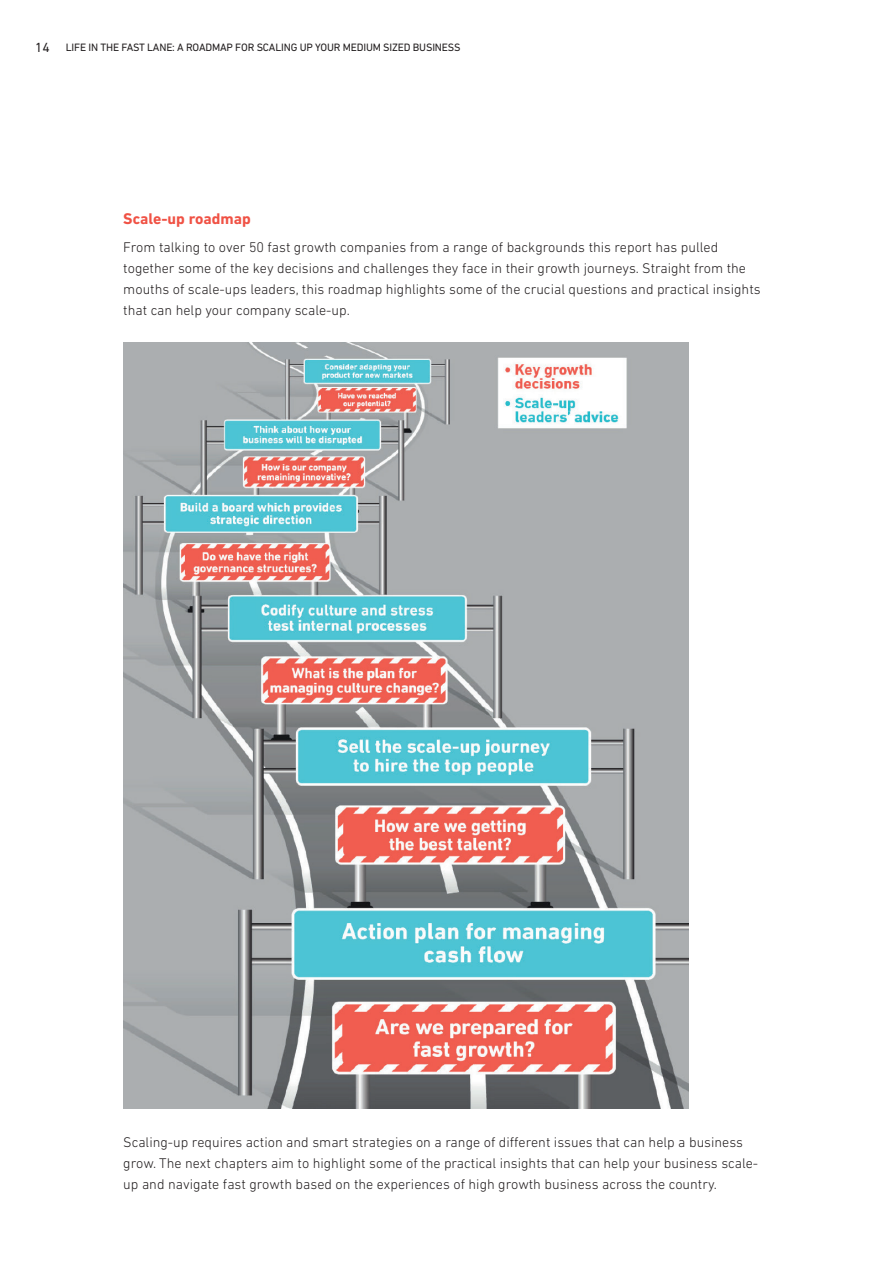
<style>
.page{position:relative;width:893px;height:1263px;background:#fff}
.page>*{position:absolute;margin:0;border:0;box-sizing:border-box;transform-origin:0 0}
.t1{font:700 15.75px "DIN Next LT Pro";color:#f05245}
.t2{font:300 14.25px/21px "DIN Next LT Pro";color:#231f20}
.t3{font:10.8px "DIN Next LT Pro";letter-spacing:-.015em;color:#231f20}
.s1{font-size:13.5px}
</style>
<div class="page">
<img style="left:123px;top:342px;width:566px;height:766px">
<p class="t3" style="left:35px;top:41px;width:427px"><span class="s1">14</span> LIFE IN THE FAST LANE: A ROADMAP FOR SCALING UP YOUR MEDIUM SIZED BUSINESS</p>
<p class="t1" style="left:123px;top:210px;width:129px">Scale-up roadmap</p>
<p class="t2" style="left:123px;top:236px;width:639px">From talking to over 50 fast growth companies from a range of backgrounds this report has pulled together some of the key decisions and challenges they face in their growth journeys. Straight from the mouths of scale-ups leaders, this roadmap highlights some of the crucial questions and practical insights that can help your company scale-up.</p>
<p class="t2" style="left:123px;top:1131px;width:636px">Scaling-up requires action and smart strategies on a range of different issues that can help a business grow. The next chapters aim to highlight some of the practical insights that can help your business scale&shy;up and navigate fast growth based on the experiences of high growth business across the country.</p>
</div>
